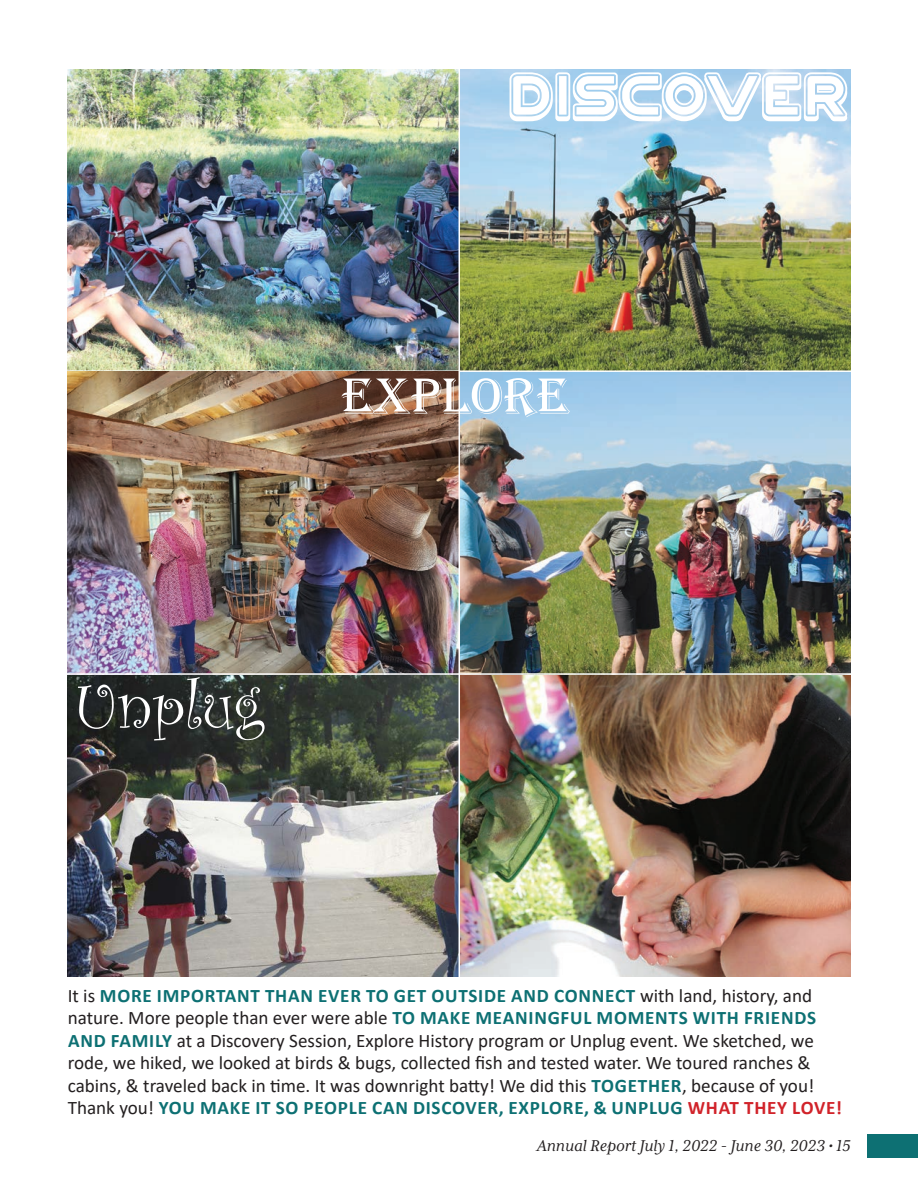
<style>
.page{position:relative;width:918px;height:1188px;background:#fff}
.page>*{position:absolute;margin:0;border:0;box-sizing:border-box;transform-origin:0 0}
.t1{font:67.5px "Curlz";color:#fff}
.t2{font:52.5px "DISCOVERY";letter-spacing:-.03em;color:#fff}
.t3{font:52.5px "Algerian";color:#fff}
.t4{font:19.2px/22.5px "Calibri";color:#231f20}
.t5{font:italic 18px "Mrs Eaves XL Serif OT";color:#231f20}
.s1{font-weight:700;color:#0d7073}
.s2{font-weight:700;color:#d1232a}
</style>
<div class="page">
<div style="left:868px;top:1134px;width:50px;height:24px;background:#0d7073"></div>
<img style="left:68px;top:70px;width:783px;height:906px">
<hr style="left:66px;top:370px;width:786px;height:2px;background:#fff">
<img style="left:68px;top:372px;width:390px;height:301px">
<hr style="left:459px;top:68px;width:1px;height:911px;background:#fff">
<hr style="left:66px;top:673px;width:786px;height:2px;background:#fff">
<p class="t2" style="left:508px;top:72px;width:342px">DISCOVER</p>
<p class="t3" style="left:341px;top:367px;width:230px">EXPLORE</p>
<p class="t1" style="left:73px;top:658px;width:192px">Unplug</p>
<p class="t4" style="left:68px;top:984px;width:776px">It is <span class="s1">MORE IMPORTANT THAN EVER TO GET OUTSIDE AND CONNECT</span> with land, history, and nature. More people than ever were able <span class="s1">TO MAKE MEANINGFUL MOMENTS WITH FRIENDS AND FAMILY</span> at a Discovery Session, Explore History program or Unplug event. We sketched, we rode, we hiked, we looked at birds &amp; bugs, collected fish and tested water. We toured ranches &amp; cabins, &amp; traveled back in time. It was downright batty! We did this <span class="s1">TOGETHER</span>, because of you!<br>Thank you! <span class="s1">YOU MAKE IT SO PEOPLE CAN DISCOVER, EXPLORE, &amp; UNPLUG</span> <span class="s2">WHAT THEY LOVE!</span></p>
<p class="t5" style="left:537px;top:1135px;width:315px">Annual Report July 1, 2022 - June 30, 2023 • 15</p>
</div>
